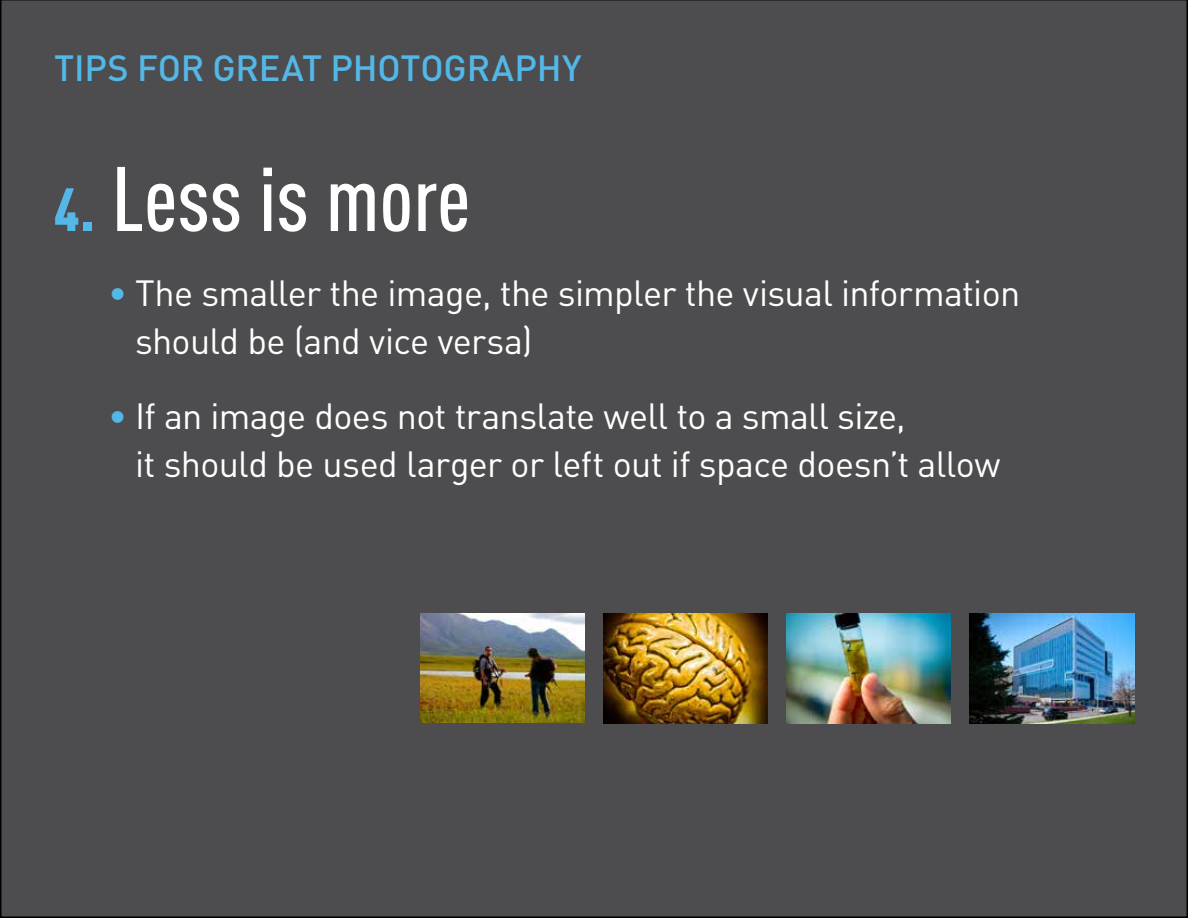
<style>
.page{position:relative;width:1188px;height:918px;background:#4d4d4f}
.page>*{position:absolute;margin:0;border:0;box-sizing:border-box;transform-origin:0 0}
.t1{font:500 condensed 90px "DIN Pro";color:#fff}
.t2{font:36px/48px "DIN Pro";letter-spacing:-.02em;color:#fff}
.t3{font:500 36px "DIN Pro";letter-spacing:-.005em;color:#53b7e8}
.s1{font-weight:900;font-size:60px;color:#53b7e8}
.s2{color:#53b7e8}
</style>
<div class="page">
<img style="left:420px;top:613px;width:165px;height:110px">
<img style="left:786px;top:613px;width:164px;height:110px">
<img style="left:969px;top:614px;width:165px;height:110px">
<img style="left:603px;top:614px;width:165px;height:110px">
<p class="t3" style="left:54px;top:44px;width:529px">TIPS FOR GREAT PHOTOGRAPHY</p>
<h1 class="t1" style="left:54px;top:146px;width:418px"><span class="s1">4.</span> Less is more</h1>
<p class="t2" style="left:135px;top:268px;width:887px;text-indent:-27px"><span class="s2">•</span> The smaller the image, the simpler the visual information should be (and vice versa)</p>
<p class="t2" style="left:135px;top:391px;width:867px;text-indent:-27px"><span class="s2">•</span> If an image does not translate well to a small size,<br>it should be used larger or left out if space doesn’t allow</p>
</div>
